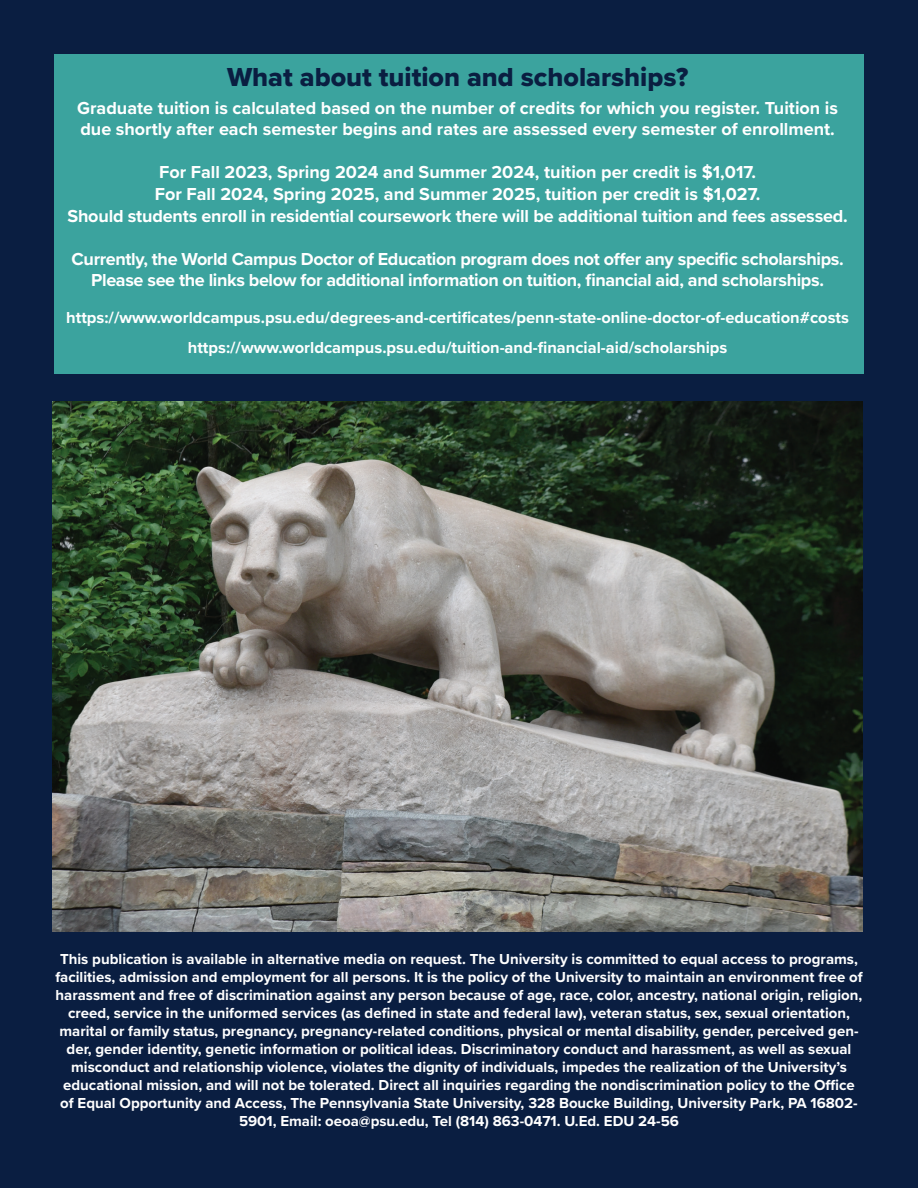
<style>
.page{position:relative;width:918px;height:1188px;background:#0a1e41}
.page>*{position:absolute;margin:0;border:0;box-sizing:border-box;transform-origin:0 0}
.t1{font:27px "Proxima Nova Extrabld";color:#0a1e41}
.t2{font:700 18px/21.6px "Proxima Nova";color:#fff}
.t3{font:700 18px/21.6px "Proxima Nova";letter-spacing:-.02em;color:#fff;text-align:center}
.t4{font:700 16.5px/30px "Proxima Nova";color:#fff;text-align:center}
.t5{font:700 15px/18px "Proxima Nova";color:#fff;text-align:center}
</style>
<div class="page">
<div style="left:54px;top:54px;width:810px;height:320px;background:#3ba39e"></div>
<img style="left:53px;top:402px;width:810px;height:530px">
<h1 class="t1" style="left:227px;top:57px;width:463px">What about tuition and scholarships?</h1>
<p class="t2" style="left:77px;top:96px;width:762px">Graduate tuition is calculated based on the number of credits for which you register. Tuition is due shortly after each semester begins and rates are assessed every semester of enrollment.</p>
<p class="t2" style="left:67px;top:161px;width:782px;text-align:center">For Fall 2023, Spring 2024 and Summer 2024, tuition per credit is $1,017.<br>For Fall 2024, Spring 2025, and Summer 2025, tuition per credit is $1,027.<br>Should students enroll in residential coursework there will be additional tuition and fees assessed.</p>
<p class="t3" style="left:72px;top:248px;width:774px">Currently, the World Campus Doctor of Education program does not offer any specific scholarships.<br>Please see the links below for additional information on tuition, financial aid, and scholarships.</p>
<p class="t4" style="left:66px;top:302px;width:784px">https://www.worldcampus.psu.edu/degrees-and-certificates/penn-state-online-doctor-of-education#costs https://www.worldcampus.psu.edu/tuition-and-financial-aid/scholarships</p>
<p class="t5" style="left:55px;top:950px;width:809px">This publication is available in alternative media on request. The University is committed to equal access to programs, facilities, admission and employment for all persons. It is the policy of the University to maintain an environment free of harassment and free of discrimination against any person because of age, race, color, ancestry, national origin, religion, creed, service in the uniformed services (as defined in state and federal law), veteran status, sex, sexual orientation, marital or family status, pregnancy, pregnancy-related conditions, physical or mental disability, gender, perceived gen&shy;der, gender identity, genetic information or political ideas. Discriminatory conduct and harassment, as well as sexual misconduct and relationship violence, violates the dignity of individuals, impedes the realization of the University’s educational mission, and will not be tolerated. Direct all inquiries regarding the nondiscrimination policy to the Office of Equal Opportunity and Access, The Pennsylvania State University, 328 Boucke Building, University Park, PA 16802- 5901, Email: oeoa@psu.edu, Tel (814) 863-0471. U.Ed. EDU 24-56</p>
</div>
